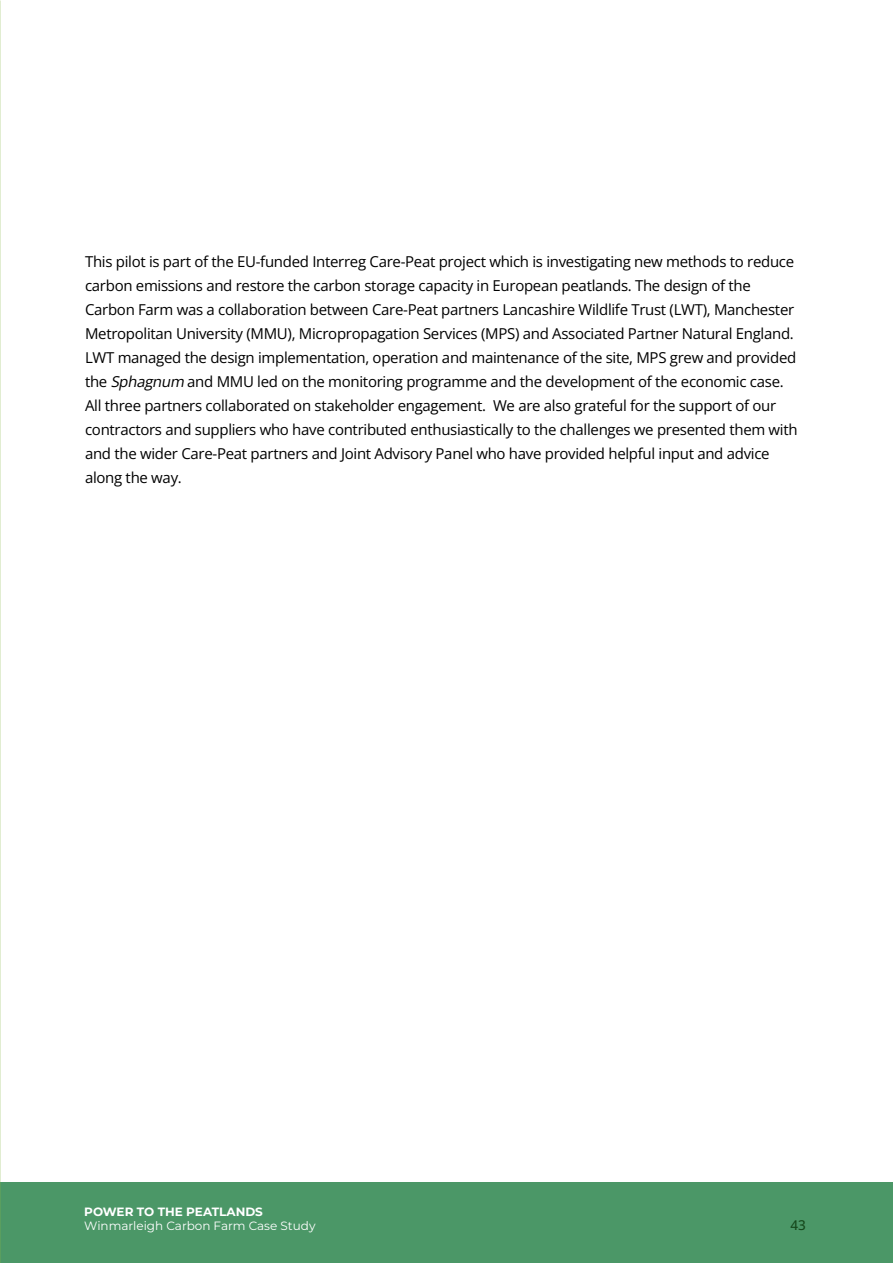
<style>
.page{position:relative;width:893px;height:1263px;background:#fff}
.page>*{position:absolute;margin:0;border:0;box-sizing:border-box;transform-origin:0 0}
.t1{font:15px/24px "Open Sans";letter-spacing:-.02em;color:#000}
.t2{font:500 13.5px "Open Sans";color:#15481b}
.t3{font:12px "Montserrat";color:#fff}
.t4{font:700 12px "Montserrat";color:#fff}
.s1{font-style:italic}
</style>
<div class="page">
<div style="left:0;top:1182px;width:893px;height:81px;background:#4b9767"></div>
<svg style="left:0;top:677px;width:1px;height:586px"></svg>
<p class="t1" style="left:85px;top:249px;width:714px">This pilot is part of the EU-funded Interreg Care-Peat project which is investigating new methods to reduce carbon emissions and restore the carbon storage capacity in European peatlands. The design of the Carbon Farm was a collaboration between Care-Peat partners Lancashire Wildlife Trust (LWT), Manchester Metropolitan University (MMU), Micropropagation Services (MPS) and Associated Partner Natural England.<br>LWT managed the design implementation, operation and maintenance of the site, MPS grew and provided the <span class="s1">Sphagnum</span> and MMU led on the monitoring programme and the development of the economic case.<br>All three partners collaborated on stakeholder engagement. We are also grateful for the support of our contractors and suppliers who have contributed enthusiastically to the challenges we presented them with and the wider Care-Peat partners and Joint Advisory Panel who have provided helpful input and advice along the way.</p>
<p class="t4" style="left:84px;top:1203px;width:180px">POWER TO THE PEATLANDS</p>
<p class="t3" style="left:84px;top:1218px;width:233px">Winmarleigh Carbon Farm Case Study</p>
<p class="t2" style="left:791px;top:1215px;width:17px">43</p>
</div>
